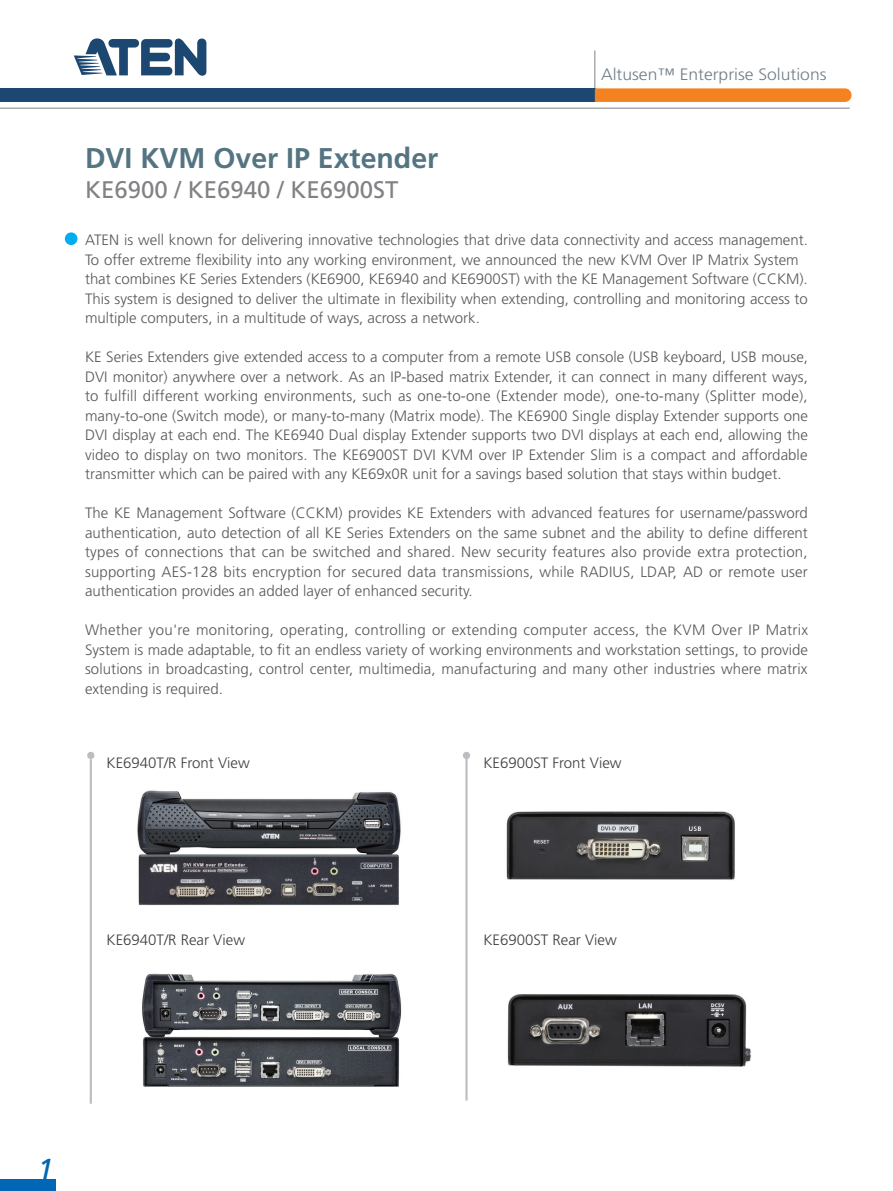
<style>
.page{position:relative;width:893px;height:1191px;background:#fff}
.page>*{position:absolute;margin:0;border:0;box-sizing:border-box;transform-origin:0 0}
.t1{font:italic 30.3px "Frutiger";color:#0166b3}
.t2{font:700 28.5px "Frutiger";color:#557482}
.t3{font:24px "Frutiger";color:#808285}
.t4{font:300 16.5px "Frutiger";color:#707e88;scale:1.06 1}
.t5{font:300 15px/19.5px "Frutiger";color:#57585a;text-align:justify}
.t6{font:300 15px "Frutiger";color:#3e3e3f}
</style>
<div class="page">
<hr style="left:594px;top:50px;width:1px;height:39px;background:#808285">
<div style="left:0;top:88px;width:595px;height:14px;background:#1c4771"></div>
<hr style="left:0;top:108px;width:850px;height:1px;background:#808285">
<svg style="left:595px;top:88px;width:256px;height:14px;background:#f58627"></svg>
<svg style="left:74px;top:38px;width:132px;height:38px"></svg>
<div style="left:0;top:1179px;width:55px;height:12px;background:#0166b3"></div>
<img style="left:506px;top:811px;width:229px;height:69px">
<img style="left:507px;top:994px;width:244px;height:73px">
<img style="left:137px;top:790px;width:264px;height:116px">
<img style="left:142px;top:973px;width:260px;height:114px">
<div style="left:65px;top:232px;width:12px;height:13px;background:#00aeef;border-radius:50%"></div>
<div style="left:87px;top:752px;width:7px;height:7px;background:#bcbdc0;border-radius:50%"></div>
<div style="left:463px;top:752px;width:7px;height:7px;background:#bcbdc0;border-radius:50%"></div>
<hr style="left:90px;top:759px;width:2px;height:344px;background:#bcbdc0">
<hr style="left:465px;top:756px;width:3px;height:344px;background:#bcbdc0">
<h2 class="t2" style="left:85px;top:141px;width:355px">DVI KVM Over IP Extender</h2>
<h3 class="t3" style="left:85px;top:176px;width:315px">KE6900 / KE6940 / KE6900ST</h3>
<p class="t4" style="left:601px;top:65px;width:214px">Altusen™ Enterprise Solutions</p>
<p class="t5" style="left:85px;top:230px;width:724px">ATEN is well known for delivering innovative technologies that drive data connectivity and access management.<br>To offer extreme flexibility into any working environment, we announced the new KVM Over IP Matrix System －that combines KE Series Extenders (KE6900, KE6940 and KE6900ST) with the KE Management Software (CCKM).<br>This system is designed to deliver the ultimate in flexibility when extending, controlling and monitoring access to multiple computers, in a multitude of ways, across a network.</p>
<p class="t5" style="left:85px;top:347px;width:724px">KE Series Extenders give extended access to a computer from a remote USB console (USB keyboard, USB mouse, DVI monitor) anywhere over a network. As an IP-based matrix Extender, it can connect in many different ways, to fulfill different working environments, such as one-to-one (Extender mode), one-to-many (Splitter mode), many-to-one (Switch mode), or many-to-many (Matrix mode). The KE6900 Single display Extender supports one DVI display at each end. The KE6940 Dual display Extender supports two DVI displays at each end, allowing the video to display on two monitors. The KE6900ST DVI KVM over IP Extender Slim is a compact and affordable transmitter which can be paired with any KE69x0R unit for a savings based solution that stays within budget.</p>
<p class="t5" style="left:85px;top:503px;width:724px">The KE Management Software (CCKM) provides KE Extenders with advanced features for username/password authentication, auto detection of all KE Series Extenders on the same subnet and the ability to define different types of connections that can be switched and shared. New security features also provide extra protection, supporting AES-128 bits encryption for secured data transmissions, while RADIUS, LDAP, AD or remote user authentication provides an added layer of enhanced security.</p>
<p class="t5" style="left:85px;top:620px;width:724px">Whether you're monitoring, operating, controlling or extending computer access, the KVM Over IP Matrix System is made adaptable, to fit an endless variety of working environments and workstation settings, to provide solutions in broadcasting, control center, multimedia, manufacturing and many other industries where matrix extending is required.</p>
<p class="t6" style="left:107px;top:754px;width:145px">KE6940T/R Front View</p>
<p class="t6" style="left:107px;top:931px;width:140px">KE6940T/R Rear View</p>
<p class="t6" style="left:483px;top:754px;width:140px">KE6900ST Front View</p>
<p class="t6" style="left:483px;top:931px;width:135px">KE6900ST Rear View</p>
<h1 class="t1" style="left:38px;top:1152px;width:18px">1</h1>
</div>
